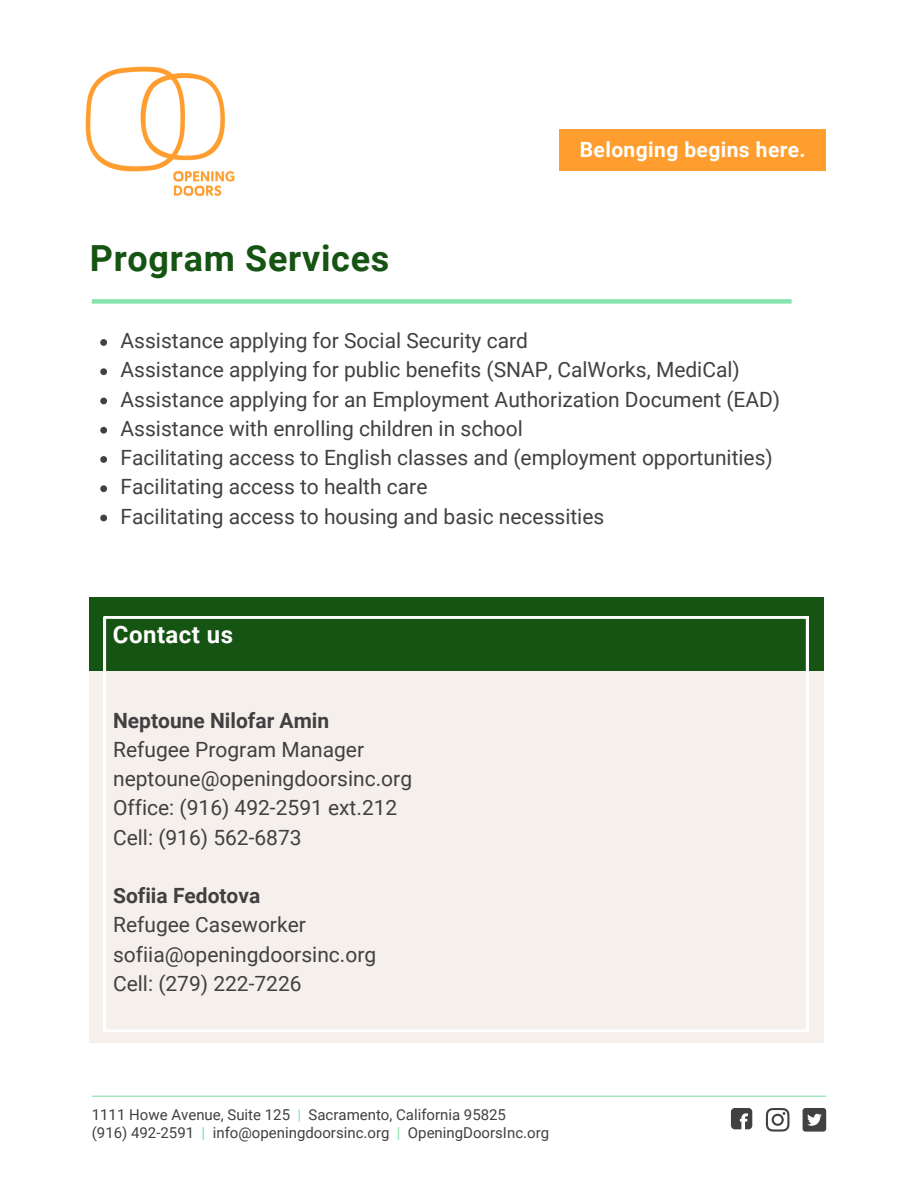
<style>
.page{position:relative;width:918px;height:1188px;background:#fff}
.page>*{position:absolute;margin:0;border:0;box-sizing:border-box;transform-origin:0 0}
.t1{font:700 36px "Roboto";letter-spacing:.02em;color:#165413}
.t2{font:700 24px "Roboto";letter-spacing:.02em;color:#fff}
.t3{font:21px/29.2px "Roboto";color:#414042}
.t4{font:700 21px "Roboto";color:#414042}
.t5{font:700 21px "Roboto";letter-spacing:.02em;color:#fff}
.t6{font:15px/18px "Roboto";color:#414042}
.s1{color:#85e3ad}
.s2{font-weight:700;color:#85e3ad}
</style>
<div class="page">
<svg style="left:731px;top:1108px;width:21px;height:21px"></svg>
<svg style="left:766px;top:1108px;width:24px;height:24px"></svg>
<svg style="left:803px;top:1108px;width:23px;height:24px"></svg>
<hr style="left:92px;top:1096px;width:734px;height:1px;background:#85e3ad">
<img style="left:85px;top:66px;width:150px;height:130px">
<div style="left:92px;top:299px;width:700px;height:5px;background:#85e3ad"></div>
<div style="left:559px;top:130px;width:267px;height:41px;background:#ff9e2e"></div>
<div style="left:89px;top:597px;width:734px;height:77px;background:#165413"></div>
<div style="left:90px;top:671px;width:734px;height:371px;background:#f5f0eb"></div>
<svg style="left:104px;top:617px;width:704px;height:415px"></svg>
<svg style="left:100px;top:339px;width:7px;height:7px"></svg>
<svg style="left:100px;top:368px;width:7px;height:7px"></svg>
<svg style="left:100px;top:398px;width:7px;height:6px"></svg>
<svg style="left:100px;top:427px;width:7px;height:7px"></svg>
<svg style="left:100px;top:456px;width:7px;height:7px"></svg>
<svg style="left:100px;top:485px;width:7px;height:7px"></svg>
<svg style="left:100px;top:515px;width:7px;height:6px"></svg>
<h1 class="t1" style="left:90px;top:238px;width:301px">Program Services</h1>
<p class="t5" style="left:580px;top:137px;width:227px">Belonging begins here.</p>
<p class="t3" style="left:121px;top:326px;width:661px">Assistance applying for Social Security card<br>Assistance applying for public benefits (SNAP, CalWorks, MediCal)<br>Assistance applying for an Employment Authorization Document (EAD)<br>Assistance with enrolling children in school<br>Facilitating access to English classes and (employment opportunities)<br>Facilitating access to health care<br>Facilitating access to housing and basic necessities</p>
<p class="t2" style="left:113px;top:621px;width:122px">Contact us</p>
<p class="t4" style="left:113px;top:708px;width:218px">Neptoune Nilofar Amin</p>
<p class="t3" style="left:113px;top:735px;width:301px">Refugee Program Manager neptoune@openingdoorsinc.org<br>Office: (916) 492-2591 ext.212<br>Cell: (916) 562-6873</p>
<p class="t4" style="left:113px;top:884px;width:149px">Sofiia Fedotova</p>
<p class="t3" style="left:113px;top:911px;width:265px">Refugee Caseworker sofiia@openingdoorsinc.org<br>Cell: (279) 222-7226</p>
<p class="t6" style="left:92px;top:1106px;width:459px">1111 Howe Avenue, Suite 125 <span class="s1">|</span> Sacramento, California 95825<br>(916) 492-2591 <span class="s2">|</span> info@openingdoorsinc.org <span class="s1">|</span> OpeningDoorsInc.org</p>
</div>
